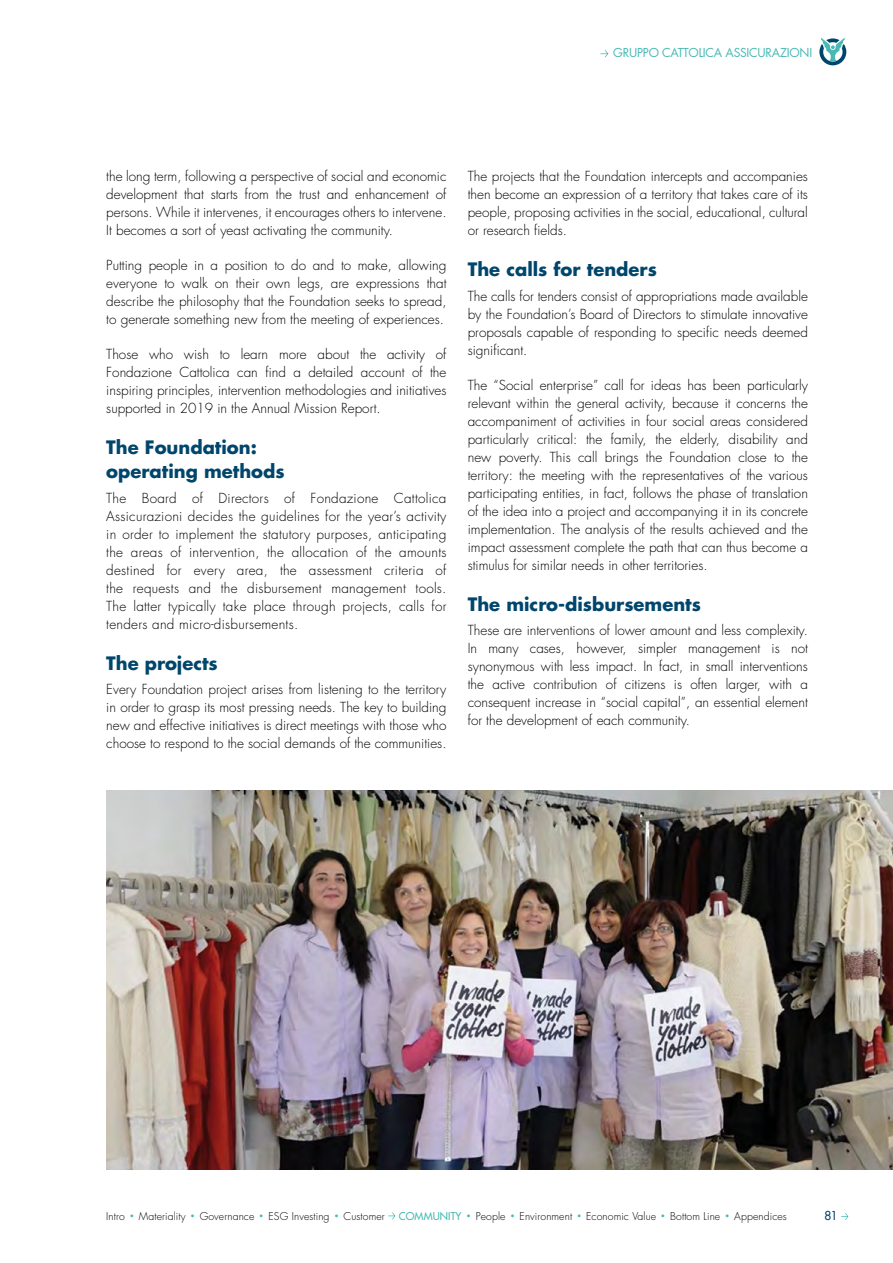
<style>
.page{position:relative;width:893px;height:1263px;background:#fff}
.page>*{position:absolute;margin:0;border:0;box-sizing:border-box;transform-origin:0 0}
.t1{font:500 24px "Futura Std";color:#48b9b3}
.t2{font:700 18px/24px "Futura Std";color:#00466c}
.t3{font:300 13.5px/18px "Futura Std";color:#000;text-align:justify}
.t4{font:12px "Futura Std";letter-spacing:-.02em;color:#48b9b3}
.t5{font:500 12px "Futura Std";color:#00466c}
.t6{font:300 10.5px "Futura Std";letter-spacing:.01em;color:#000}
.t7{font:500 10.5px "Futura Std";letter-spacing:.01em;color:#48b9b3}
</style>
<div class="page">
<img style="left:106px;top:791px;width:787px;height:378px">
<svg style="left:819px;top:38px;width:27px;height:27px"></svg>
<svg style="left:841px;top:1213px;width:7px;height:7px"></svg>
<svg style="left:388px;top:1212px;width:7px;height:7px"></svg>
<svg style="left:600px;top:50px;width:8px;height:7px"></svg>
<p class="t4" style="left:613px;top:45px;width:200px">GRUPPO CATTOLICA ASSICURAZIONI</p>
<p class="t3" style="left:106px;top:168px;width:342px">the long term, following a perspective of social and economic development that starts from the trust and enhancement of persons. While it intervenes, it encourages others to intervene.<br>It becomes a sort of yeast activating the community.</p>
<p class="t3" style="left:106px;top:257px;width:342px">Putting people in a position to do and to make, allowing everyone to walk on their own legs, are expressions that describe the philosophy that the Foundation seeks to spread, to generate something new from the meeting of experiences.</p>
<p class="t3" style="left:106px;top:346px;width:342px">Those who wish to learn more about the activity of Fondazione Cattolica can find a detailed account of the inspiring principles, intervention methodologies and initiatives supported in 2019 in the Annual Mission Report.</p>
<h2 class="t2" style="left:106px;top:435px;width:180px">The Foundation: operating methods</h2>
<p class="t3" style="left:106px;top:489px;width:342px">The Board of Directors of Fondazione Cattolica Assicurazioni decides the guidelines for the year’s activity in order to implement the statutory purposes, anticipating the areas of intervention, the allocation of the amounts destined for every area, the assessment criteria of the requests and the disbursement management tools.<br>The latter typically take place through projects, calls for tenders and micro-disbursements.</p>
<h2 class="t2" style="left:106px;top:651px;width:113px">The projects</h2>
<p class="t3" style="left:106px;top:680px;width:342px">Every Foundation project arises from listening to the territory in order to grasp its most pressing needs. The key to building new and effective initiatives is direct meetings with those who choose to respond to the social demands of the communities.</p>
<p class="t3" style="left:468px;top:168px;width:342px">The projects that the Foundation intercepts and accompanies then become an expression of a territory that takes care of its people, proposing activities in the social, educational, cultural or research fields.</p>
<h2 class="t2" style="left:468px;top:257px;width:191px">The calls for tenders</h2>
<p class="t3" style="left:468px;top:287px;width:342px">The calls for tenders consist of appropriations made available by the Foundation’s Board of Directors to stimulate innovative proposals capable of responding to specific needs deemed significant.</p>
<p class="t3" style="left:468px;top:376px;width:342px">The “Social enterprise” call for ideas has been particularly relevant within the general activity, because it concerns the accompaniment of activities in four social areas considered particularly critical: the family, the elderly, disability and new poverty. This call brings the Foundation close to the territory: the meeting with the representatives of the various participating entities, in fact, follows the phase of translation of the idea into a project and accompanying it in its concrete implementation. The analysis of the results achieved and the impact assessment complete the path that can thus become a stimulus for similar needs in other territories.</p>
<h2 class="t2" style="left:468px;top:592px;width:235px">The micro-disbursements</h2>
<p class="t3" style="left:468px;top:621px;width:342px">These are interventions of lower amount and less complexity.<br>In many cases, however, simpler management is not synonymous with less impact. In fact, in small interventions the active contribution of citizens is often larger, with a consequent increase in “social capital”, an essential element for the development of each community.</p>
<p class="t6" style="left:106px;top:1209px;width:20px">Intro</p>
<h1 class="t1" style="left:128px;top:1198px;width:8px">·</h1>
<p class="t6" style="left:139px;top:1209px;width:48px">Materiality</p>
<h1 class="t1" style="left:189px;top:1198px;width:8px">·</h1>
<p class="t6" style="left:200px;top:1209px;width:56px">Governance</p>
<h1 class="t1" style="left:258px;top:1198px;width:8px">·</h1>
<p class="t6" style="left:268px;top:1209px;width:63px">ESG Investing</p>
<h1 class="t1" style="left:333px;top:1198px;width:8px">·</h1>
<p class="t6" style="left:344px;top:1209px;width:43px">Customer</p>
<p class="t7" style="left:399px;top:1209px;width:64px">COMMUNITY</p>
<h1 class="t1" style="left:465px;top:1198px;width:8px">·</h1>
<p class="t6" style="left:476px;top:1209px;width:31px">People</p>
<h1 class="t1" style="left:509px;top:1198px;width:8px">·</h1>
<p class="t6" style="left:520px;top:1209px;width:54px">Environment</p>
<h1 class="t1" style="left:576px;top:1198px;width:8px">·</h1>
<p class="t6" style="left:586px;top:1209px;width:71px">Economic Value</p>
<h1 class="t1" style="left:660px;top:1198px;width:8px">·</h1>
<p class="t6" style="left:670px;top:1209px;width:52px">Bottom Line</p>
<h1 class="t1" style="left:724px;top:1198px;width:8px">·</h1>
<p class="t6" style="left:734px;top:1209px;width:54px">Appendices</p>
<p class="t5" style="left:825px;top:1208px;width:15px">81</p>
</div>
